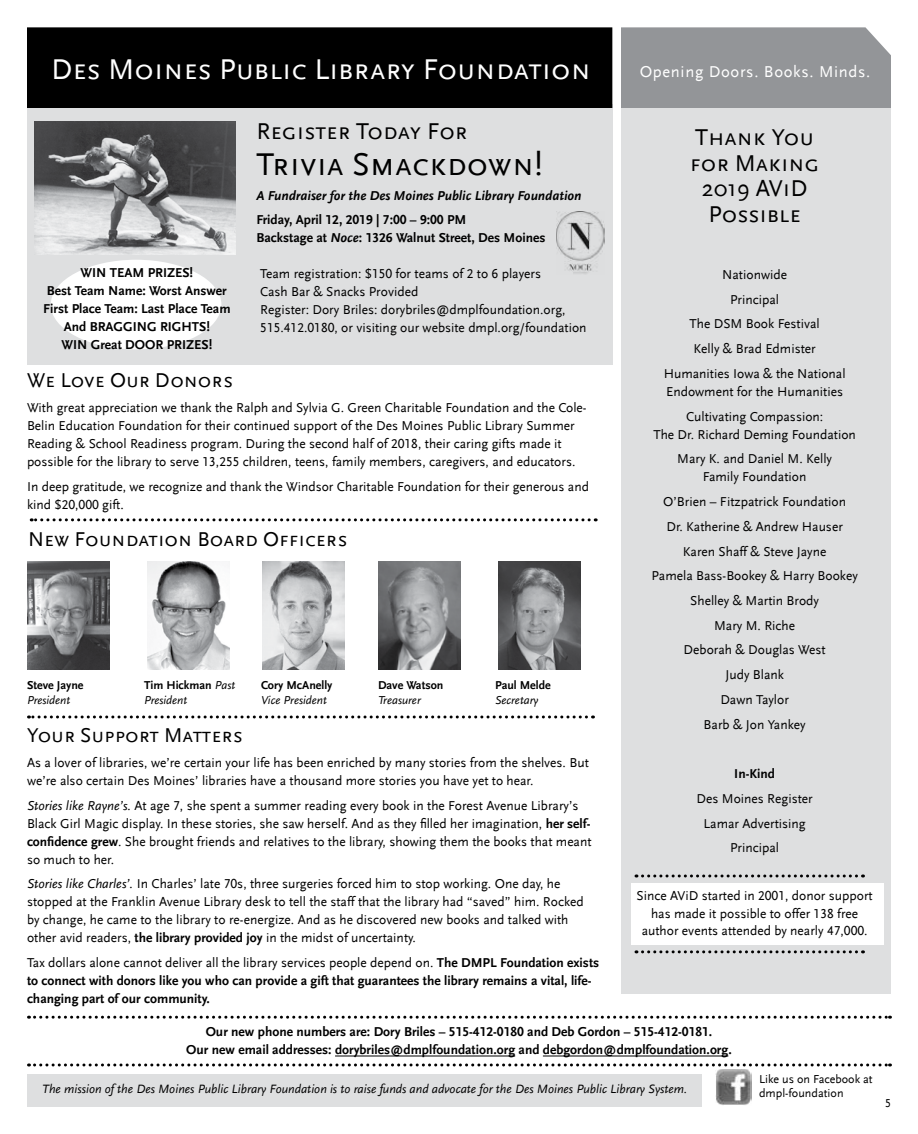
<style>
.page{position:relative;width:918px;height:1134px;background:#fff}
.page>*{position:absolute;margin:0;border:0;box-sizing:border-box;transform-origin:0 0}
.t1{font:33px "Scala Sans Caps";color:#000}
.t2{font:30px "Scala Sans Caps";color:#fff}
.t3{font:24px/25.5px "Scala Sans Caps";color:#000;text-align:center}
.t4{font:21px "Scala Sans LF Caps";color:#000}
.t5{font:16.5px "Scala Sans";letter-spacing:.04em;color:#fff}
.t6{font:13.5px/24.8px "Scala Sans LF";color:#000;text-align:center}
.t7{font:700 13.5px/18px "Scala Sans LF";color:#000;text-align:center}
.t8{font:italic 700 13.5px "Scala Sans LF";color:#000}
.t9{font:italic 12.75px "Scala Sans LF";color:#000}
.t10{font:12.15px/14.9px "Scala Sans LF";color:#000}
.t11{font:italic 12px/15px "Scala Sans LF";color:#000}
.t12{font:700 12px "Scala Sans LF";color:#000}
.t13{font:12px "Scala Sans LF";color:#000}
.s1{font-style:italic}
.s2{font-weight:700;font-style:normal}
.s3{font-weight:700}
.s4{font-weight:400}
</style>
<div class="page">
<div style="left:621px;top:107px;width:270px;height:887px;background:#dedfe0"></div>
<div style="left:631px;top:883px;width:252px;height:62px;background:#fff"></div>
<div style="left:27px;top:104px;width:585px;height:260px;background:#dedfe0"></div>
<div style="left:51px;top:260px;width:170px;height:89px;background:#fff;border-radius:50%"></div>
<div style="left:27px;top:27px;width:585px;height:81px;background:#000"></div>
<div style="left:621px;top:27px;width:270px;height:81px;background:#939598"></div>
<div style="left:27px;top:1075px;width:675px;height:32px;background:#dedfe0"></div>
<img style="left:716px;top:1069px;width:36px;height:36px">
<hr style="left:335px;top:1056px;width:180px;height:1px;background:#000">
<hr style="left:543px;top:1056px;width:185px;height:1px;background:#000">
<svg style="left:35px;top:1016px;width:856px;height:3px"></svg>
<svg style="left:35px;top:1064px;width:856px;height:2px"></svg>
<img style="left:35px;top:122px;width:201px;height:133px">
<img style="left:556px;top:211px;width:49px;height:63px">
<img style="left:262px;top:562px;width:83px;height:108px">
<img style="left:27px;top:562px;width:82px;height:108px">
<img style="left:147px;top:562px;width:83px;height:108px">
<img style="left:498px;top:562px;width:82px;height:108px">
<img style="left:378px;top:562px;width:82px;height:108px">
<svg style="left:636px;top:874px;width:227px;height:4px"></svg>
<svg style="left:636px;top:950px;width:227px;height:3px"></svg>
<svg style="left:31px;top:518px;width:558px;height:3px"></svg>
<svg style="left:28px;top:716px;width:558px;height:2px"></svg>
<h2 class="t2" style="left:51px;top:53px;width:541px">Des Moines Public Library Foundation</h2>
<p class="t5" style="left:640px;top:62px;width:232px">Opening Doors. Books. Minds.</p>
<p class="t7" style="left:43px;top:264px;width:189px">WIN TEAM PRIZES!<br>Best Team Name: Worst Answer<br>First Place Team: Last Place Team<br>And BRAGGING RIGHTS!<br>WIN Great DOOR PRIZES!</p>
<h3 class="t3" style="left:256px;top:119px;width:212px">Register Today For</h3>
<h1 class="t1" style="left:256px;top:146px;width:288px">Trivia Smackdown!</h1>
<p class="t8" style="left:256px;top:188px;width:327px">A Fundraiser for the Des Moines Public Library Foundation</p>
<p class="t7" style="left:256px;top:211px;width:290px;text-align:left">Friday, April 12, 2019 | 7:00 – 9:00 PM<br>Backstage at <span class="s1">Noce</span>: 1326 Walnut Street, Des Moines</p>
<p class="t6" style="left:260px;top:265px;width:328px;line-height:18px;text-align:left">Team registration: $150 for teams of 2 to 6 players<br>Cash Bar &amp; Snacks Provided<br>Register: Dory Briles: dorybriles@dmplfoundation.org, 515.412.0180, or visiting our website dmpl.org/foundation</p>
<h3 class="t4" style="left:27px;top:369px;width:208px">We Love Our Donors</h3>
<p class="t6" style="left:27px;top:399px;width:561px;line-height:18px;text-align:left">With great appreciation we thank the Ralph and Sylvia G. Green Charitable Foundation and the Cole-Belin Education Foundation for their continued support of the Des Moines Public Library Summer Reading &amp; School Readiness program. During the second half of 2018, their caring gifts made it possible for the library to serve 13,255 children, teens, family members, caregivers, and educators.</p>
<p class="t6" style="left:27px;top:478px;width:564px;line-height:18px;text-align:left">In deep gratitude, we recognize and thank the Windsor Charitable Foundation for their generous and kind $20,000 gift.</p>
<h3 class="t4" style="left:28px;top:528px;width:321px">New Foundation Board Officers</h3>
<p class="t12" style="left:27px;top:678px;width:58px">Steve Jayne</p>
<p class="t11" style="left:27px;top:692px;width:45px">President</p>
<p class="t11" style="left:144px;top:677px;width:93px"><span class="s2">Tim Hickman</span> Past<br>President</p>
<p class="t12" style="left:261px;top:678px;width:73px">Cory McAnelly</p>
<p class="t11" style="left:261px;top:692px;width:67px">Vice President</p>
<p class="t12" style="left:378px;top:678px;width:67px">Dave Watson</p>
<p class="t11" style="left:378px;top:692px;width:44px">Treasurer</p>
<p class="t12" style="left:495px;top:678px;width:57px">Paul Melde</p>
<p class="t11" style="left:495px;top:692px;width:45px">Secretary</p>
<h3 class="t4" style="left:27px;top:724px;width:217px">Your Support Matters</h3>
<p class="t6" style="left:27px;top:754px;width:563px;line-height:18px;text-align:left">As a lover of libraries, we’re certain your life has been enriched by many stories from the shelves. But we’re also certain Des Moines’ libraries have a thousand more stories you have yet to hear.</p>
<p class="t6" style="left:27px;top:797px;width:566px;line-height:18px;text-align:left"><span class="s1">Stories like Rayne’s.</span> At age 7, she spent a summer reading every book in the Forest Avenue Library’s Black Girl Magic display. In these stories, she saw herself. And as they filled her imagination, <span class="s3">her self&shy;confidence grew</span>. She brought friends and relatives to the library, showing them the books that meant so much to her.</p>
<p class="t6" style="left:27px;top:875px;width:558px;line-height:18px;text-align:left"><span class="s1">Stories like Charles’.</span> In Charles’ late 70s, three surgeries forced him to stop working. One day, he stopped at the Franklin Avenue Library desk to tell the staff that the library had “saved” him. Rocked by change, he came to the library to re-energize. And as he discovered new books and talked with other avid readers, <span class="s3">the library provided joy</span> in the midst of uncertainty.</p>
<p class="t7" style="left:27px;top:954px;width:574px;text-align:left"><span class="s4">Tax dollars alone cannot deliver all the library services people depend on.</span> The DMPL Foundation exists to connect with donors like you who can provide a gift that guarantees the library remains a vital, life&shy;changing part of our community.</p>
<h3 class="t3" style="left:690px;top:125px;width:131px">Thank You for Making<br>2019 AViD<br>Possible</h3>
<p class="t6" style="left:664px;top:262px;width:183px">Nationwide<br>Principal<br>The DSM Book Festival<br>Kelly &amp; Brad Edmister<br>Humanities Iowa &amp; the National</p>
<p class="t6" style="left:666px;top:379px;width:178px">Endowment for the Humanities<br>Cultivating Compassion:</p>
<p class="t6" style="left:653px;top:422px;width:204px">The Dr. Richard Deming Foundation<br>Mary K. and Daniel M. Kelly</p>
<p class="t6" style="left:651px;top:465px;width:208px">Family Foundation<br>O’Brien – Fitzpatrick Foundation<br>Dr. Katherine &amp; Andrew Hauser<br>Karen Shaff &amp; Steve Jayne<br>Pamela Bass-Bookey &amp; Harry Bookey<br>Shelley &amp; Martin Brody<br>Mary M. Riche<br>Deborah &amp; Douglas West<br>Judy Blank<br>Dawn Taylor<br>Barb &amp; Jon Yankey</p>
<p class="t7" style="left:734px;top:765px;width:42px">In-Kind</p>
<p class="t6" style="left:697px;top:786px;width:118px">Des Moines Register<br>Lamar Advertising<br>Principal</p>
<p class="t6" style="left:637px;top:888px;width:238px;line-height:17.2px">Since AViD started in 2001, donor support has made it possible to offer 138 free author events attended by nearly 47,000.</p>
<p class="t7" style="left:186px;top:1023px;width:547px">Our new phone numbers are: Dory Briles – 515-412-0180 and Deb Gordon – 515-412-0181.<br>Our new email addresses: dorybriles@dmplfoundation.org and debgordon@dmplfoundation.org.</p>
<p class="t9" style="left:42px;top:1082px;width:647px">The mission of the Des Moines Public Library Foundation is to raise funds and advocate for the Des Moines Public Library System.</p>
<p class="t10" style="left:759px;top:1071px;width:115px">Like us on Facebook at dmpl-foundation</p>
<p class="t13" style="left:885px;top:1096px;width:7px">5</p>
</div>
